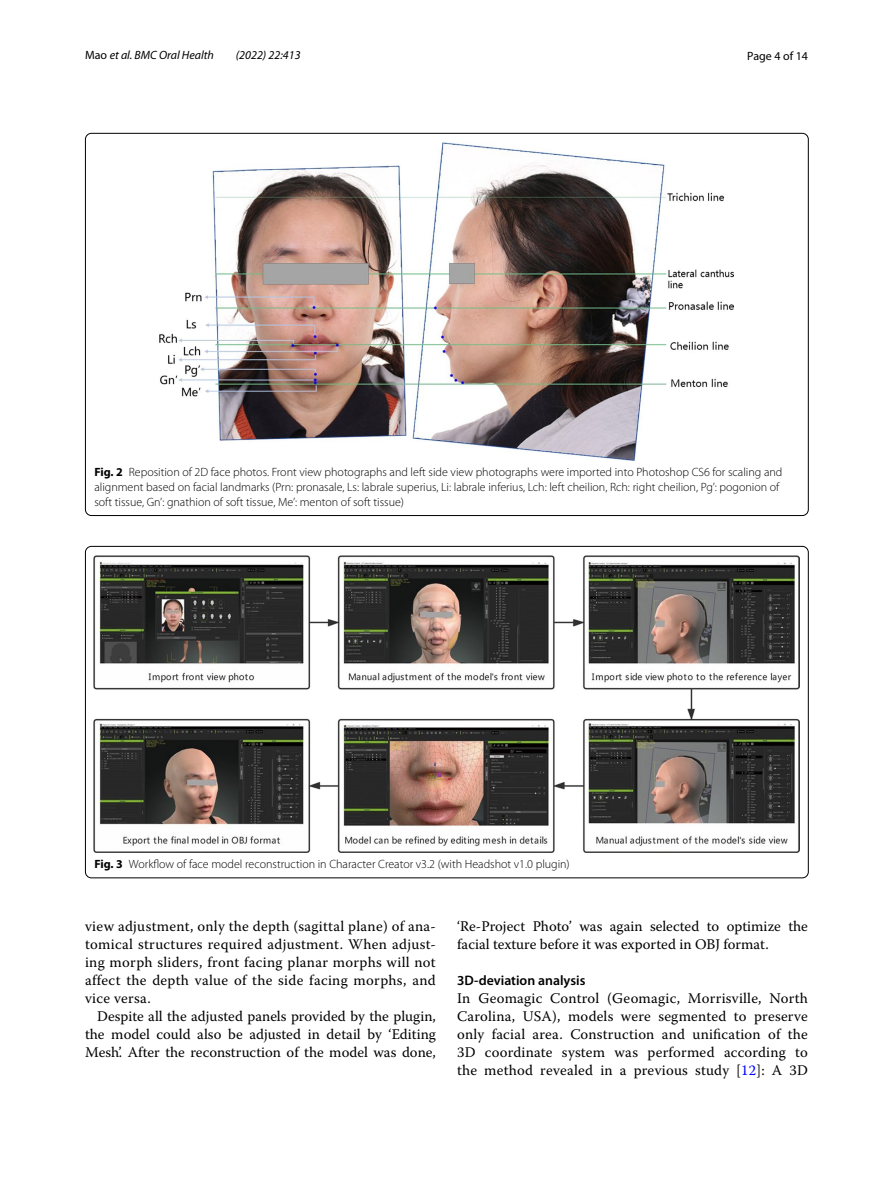
<style>
.page{position:relative;width:893px;height:1187px;background:#fff}
.page>*{position:absolute;margin:0;border:0;box-sizing:border-box;transform-origin:0 0}
.t1{font:14.7px/18px "Warnock Pro";letter-spacing:.01em;color:#000;text-align:justify}
.t2{font:600 13.8px "Myriad Pro";color:#000}
.t3{font:300 12px/15px "Myriad Pro";color:#000}
.t4{font:italic 12px "Myriad Pro";color:#000}
.t5{font:12px "Myriad Pro";color:#000}
.s1{font-style:normal}
.s2{font-weight:700}
.s3{color:#00f}
</style>
<div class="page">
<img style="left:160px;top:142px;width:574px;height:319px">
<img style="left:94px;top:555px;width:706px;height:297px">
<p class="t4" style="left:85px;top:48px;width:131px"><span class="s1">Mao</span> et al. BMC Oral Health</p>
<p class="t4" style="left:236px;top:48px;width:66px">(2022) 22:413</p>
<p class="t5" style="left:747px;top:48px;width:62px">Page 4 of 14</p>
<p class="t3" style="left:94px;top:465px;width:689px"><span class="s2">Fig. 2</span> Reposition of 2D face photos. Front view photographs and left side view photographs were imported into Photoshop CS6 for scaling and alignment based on facial landmarks (Prn: pronasale, Ls: labrale superius, Li: labrale inferius, Lch: left cheilion, Rch: right cheilion, Pg’: pogonion of soft tissue, Gn’: gnathion of soft tissue, Me’: menton of soft tissue)</p>
<p class="t3" style="left:94px;top:856px;width:477px"><span class="s2">Fig. 3</span> Workflow of face model reconstruction in Character Creator v3.2 (with Headshot v1.0 plugin)</p>
<p class="t1" style="left:85px;top:917px;width:352px">view adjustment, only the depth (sagittal plane) of ana&shy;tomical structures required adjustment. When adjust&shy;ing morph sliders, front facing planar morphs will not affect the depth value of the side facing morphs, and vice versa.</p>
<p class="t1" style="left:85px;top:1007px;width:352px;text-indent:12px">Despite all the adjusted panels provided by the plugin, the model could also be adjusted in detail by ‘Editing Mesh’. After the reconstruction of the model was done,</p>
<p class="t1" style="left:457px;top:917px;width:352px">‘Re-Project Photo’ was again selected to optimize the facial texture before it was exported in OBJ format.</p>
<p class="t2" style="left:457px;top:971px;width:130px">3D‑deviation analysis</p>
<p class="t1" style="left:457px;top:989px;width:352px">In Geomagic Control (Geomagic, Morrisville, North Carolina, USA), models were segmented to preserve only facial area. Construction and unification of the 3D coordinate system was performed according to the method revealed in a previous study [<span class="s3">12</span>]: A 3D</p>
</div>
